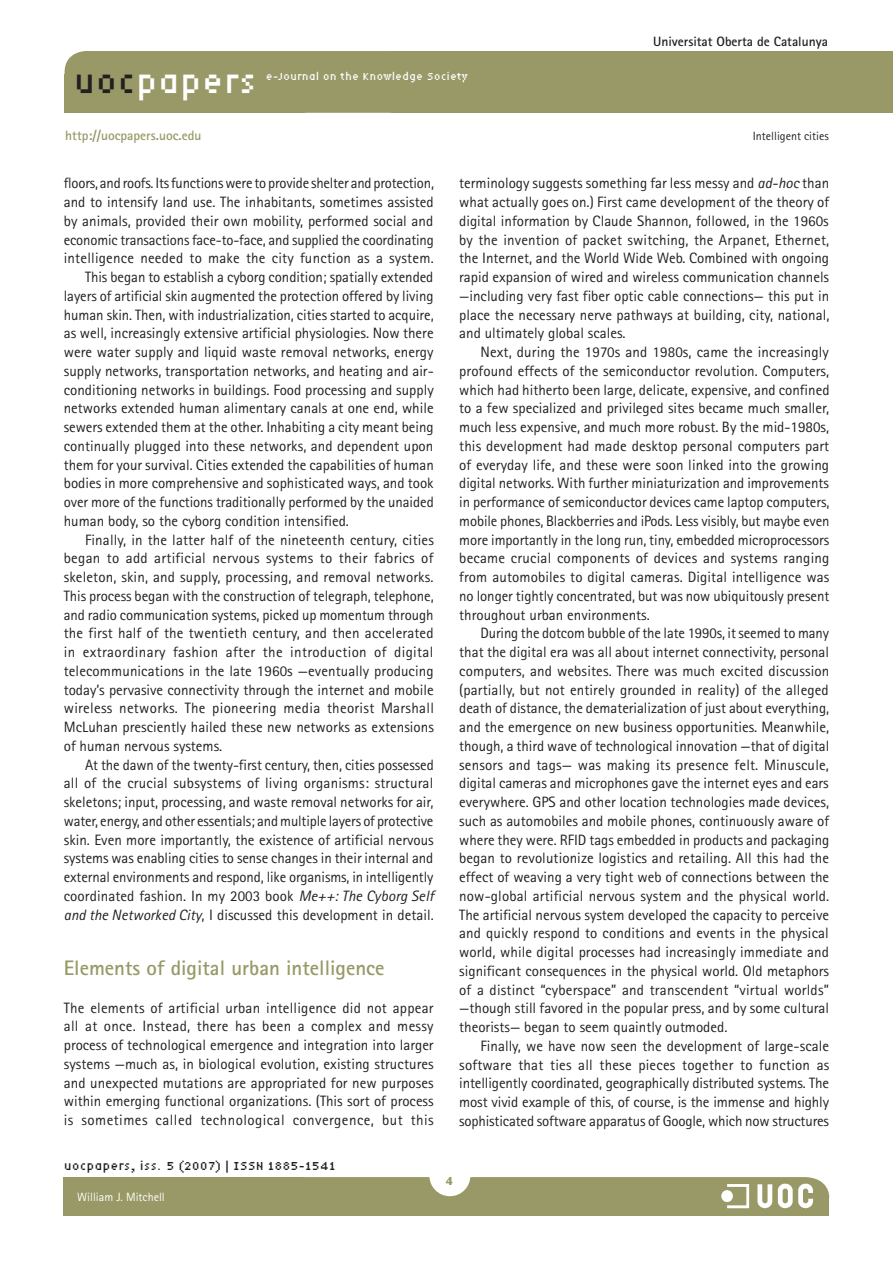
<style>
.page{position:relative;width:893px;height:1263px;background:#fff}
.page>*{position:absolute;margin:0;border:0;box-sizing:border-box;transform-origin:0 0}
.t1{font:33px "Lo Res Nine Narrow";color:#fff}
.TITOL_TEXT_GENERAL{font:700 21px "Rotis Sans Serif";color:#989966}
.TEXT_GENERAL{font:15px/18.8px "Rotis Sans Serif";color:#231f20;text-align:justify}
.TEXT_GENERAL_SENSE_S{font:15px/18.8px "Rotis Sans Serif";letter-spacing:.015em;color:#231f20;text-align:justify}
.t2{font:700 13.5px "Rotis Sans Serif";color:#231f20}
.t3{font:700 13.5px "Rotis Sans Serif";color:#989966}
.t4{font:12px "Lo Res Nine Narrow";color:#231f20}
.t5{font:12px "Rotis Sans Serif";color:#231f20}
.t6{font:12px "Rotis Sans Serif";color:#fff}
.t7{font:10.5px "Lo Res Nine Narrow";color:#fff}
.s1{color:#231f20}
.s2{font-style:italic}
</style>
<div class="page">
<div style="left:65px;top:51px;width:326px;height:62px;background:#989966"></div>
<div style="left:391px;top:51px;width:502px;height:62px;background:#989966"></div>
<svg style="left:64px;top:1177px;width:765px;height:38px;background:#9d9e6e"></svg>
<h1 class="t1" style="left:73px;top:56px;width:185px"><span class="s1">uoc</span>papers</h1>
<p class="t3" style="left:65px;top:126px;width:138px">http://uocpapers.uoc.edu</p>
<p class="t7" style="left:266px;top:69px;width:203px">e-Journal on the Knowledge Society</p>
<p class="t2" style="left:653px;top:32px;width:176px">Universitat Oberta de Catalunya</p>
<p class="t5" style="left:753px;top:128px;width:77px">Intelligent cities</p>
<p class="TEXT_GENERAL_SENSE_S" style="left:64px;top:174px;width:372px">floors, and roofs. Its functions were to provide shelter and protection, and to intensify land use. The inhabitants, sometimes assisted by animals, provided their own mobility, performed social and economic transactions face-to-face, and supplied the coordinating intelligence needed to make the city function as a system.</p>
<p class="TEXT_GENERAL" style="left:64px;top:268px;width:372px;text-indent:21px">This began to establish a cyborg condition; spatially extended layers of artificial skin augmented the protection offered by living human skin. Then, with industrialization, cities started to acquire, as well, increasingly extensive artificial physiologies. Now there were water supply and liquid waste removal networks, energy supply networks, transportation networks, and heating and air&shy;conditioning networks in buildings. Food processing and supply networks extended human alimentary canals at one end, while sewers extended them at the other. Inhabiting a city meant being continually plugged into these networks, and dependent upon them for your survival. Cities extended the capabilities of human bodies in more comprehensive and sophisticated ways, and took over more of the functions traditionally performed by the unaided human body, so the cyborg condition intensified.</p>
<p class="TEXT_GENERAL" style="left:64px;top:530px;width:372px;text-indent:21px">Finally, in the latter half of the nineteenth century, cities began to add artificial nervous systems to their fabrics of skeleton, skin, and supply, processing, and removal networks.<br>This process began with the construction of telegraph, telephone, and radio communication systems, picked up momentum through the first half of the twentieth century, and then accelerated in extraordinary fashion after the introduction of digital telecommunications in the late 1960s —eventually producing today’s pervasive connectivity through the internet and mobile wireless networks. The pioneering media theorist Marshall McLuhan presciently hailed these new networks as extensions of human nervous systems.</p>
<p class="TEXT_GENERAL" style="left:64px;top:755px;width:371px;text-indent:21px">At the dawn of the twenty-first century, then, cities possessed all of the crucial subsystems of living organisms: structural skeletons; input, processing, and waste removal networks for air, water, energy, and other essentials; and multiple layers of protective skin. Even more importantly, the existence of artificial nervous systems was enabling cities to sense changes in their internal and external environments and respond, like organisms, in intelligently coordinated fashion. In my 2003 book <span class="s2">Me++: The Cyborg Self and the Networked City</span>, I discussed this development in detail.</p>
<p class="TITOL_TEXT_GENERAL" style="left:64px;top:955px;width:322px">Elements of digital urban intelligence</p>
<p class="TEXT_GENERAL_SENSE_S" style="left:64px;top:998px;width:372px">The elements of artificial urban intelligence did not appear all at once. Instead, there has been a complex and messy process of technological emergence and integration into larger systems —much as, in biological evolution, existing structures and unexpected mutations are appropriated for new purposes within emerging functional organizations. (This sort of process is sometimes called technological convergence, but this</p>
<p class="t4" style="left:64px;top:1156px;width:274px">uocpapers, iss. 5 (2007) | ISSN 1885-1541</p>
<p class="t6" style="left:77px;top:1190px;width:89px">William J. Mitchell</p>
<p class="TEXT_GENERAL_SENSE_S" style="left:459px;top:174px;width:372px">terminology suggests something far less messy and <span class="s2">ad-hoc</span> than what actually goes on.) First came development of the theory of digital information by Claude Shannon, followed, in the 1960s by the invention of packet switching, the Arpanet, Ethernet, the Internet, and the World Wide Web. Combined with ongoing rapid expansion of wired and wireless communication channels —including very fast fiber optic cable connections— this put in place the necessary nerve pathways at building, city, national, and ultimately global scales.</p>
<p class="TEXT_GENERAL" style="left:459px;top:343px;width:372px;text-indent:21px">Next, during the 1970s and 1980s, came the increasingly profound effects of the semiconductor revolution. Computers, which had hitherto been large, delicate, expensive, and confined to a few specialized and privileged sites became much smaller, much less expensive, and much more robust. By the mid-1980s, this development had made desktop personal computers part of everyday life, and these were soon linked into the growing digital networks. With further miniaturization and improvements in performance of semiconductor devices came laptop computers, mobile phones, Blackberries and iPods. Less visibly, but maybe even more importantly in the long run, tiny, embedded microprocessors became crucial components of devices and systems ranging from automobiles to digital cameras. Digital intelligence was no longer tightly concentrated, but was now ubiquitously present throughout urban environments.</p>
<p class="TEXT_GENERAL" style="left:459px;top:624px;width:372px;text-indent:21px">During the dotcom bubble of the late 1990s, it seemed to many that the digital era was all about internet connectivity, personal computers, and websites. There was much excited discussion (partially, but not entirely grounded in reality) of the alleged death of distance, the dematerialization of just about everything, and the emergence on new business opportunities. Meanwhile, though, a third wave of technological innovation —that of digital sensors and tags— was making its presence felt. Minuscule, digital cameras and microphones gave the internet eyes and ears everywhere. GPS and other location technologies made devices, such as automobiles and mobile phones, continuously aware of where they were. RFID tags embedded in products and packaging began to revolutionize logistics and retailing. All this had the effect of weaving a very tight web of connections between the now-global artificial nervous system and the physical world.<br>The artificial nervous system developed the capacity to perceive and quickly respond to conditions and events in the physical world, while digital processes had increasingly immediate and significant consequences in the physical world. Old metaphors of a distinct “cyberspace” and transcendent “virtual worlds” —though still favored in the popular press, and by some cultural theorists— began to seem quaintly outmoded.</p>
<p class="TEXT_GENERAL" style="left:459px;top:1036px;width:372px;text-indent:21px">Finally, we have now seen the development of large-scale software that ties all these pieces together to function as intelligently coordinated, geographically distributed systems. The most vivid example of this, of course, is the immense and highly sophisticated software apparatus of Google, which now structures</p>
</div>
